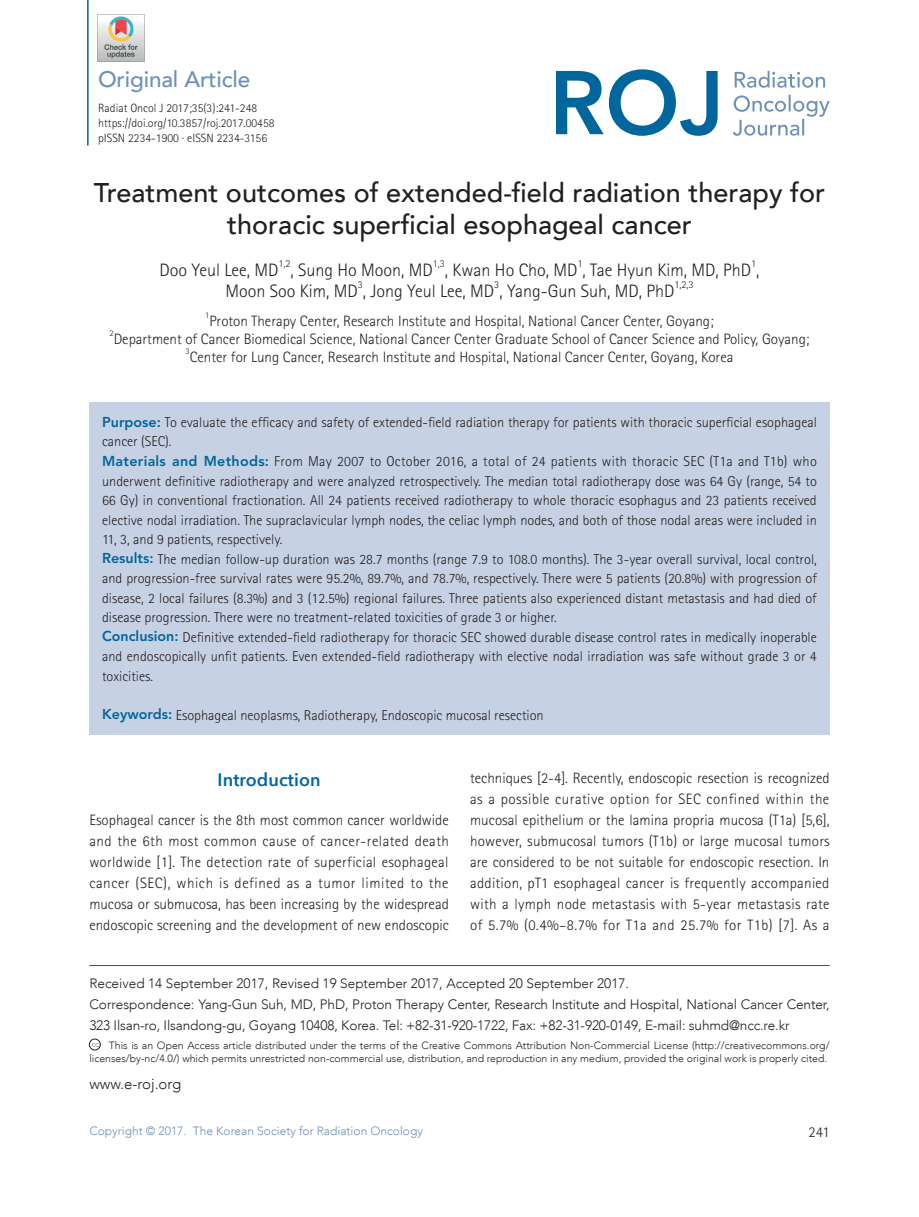
<style>
.page{position:relative;width:919px;height:1217px;background:#fff}
.page>*{position:absolute;margin:0;border:0;box-sizing:border-box;transform-origin:0 0}
.t1{font:500 27px/32.4px "Avenir LT";color:#231f20;text-align:center}
.t2{font:500 22.5px "Avenir LT";letter-spacing:-.005em;color:#6d90ba}
.t3{font:300 18px "Rotis Sans Serif";color:#231f20}
.t4{font:600 18px "Avenir Next";letter-spacing:.005em;color:#01669c}
.t5{font:300 15px/21px "Rotis Sans Serif";color:#231f20;text-align:justify}
.t6{font:300 15px "Avenir LT";color:#231f20}
.t7{font:300 14.25px/19.5px "Rotis Sans Serif";color:#231f20}
.t8{font:300 13.65px/21.1px "Avenir LT";letter-spacing:-.01em;color:#231f20}
.t9{font:300 12px/15px "Rotis Sans Serif";color:#231f20}
.t10{font:300 12px "Avenir LT";color:#6d90ba}
.t11{font:300 10.5px/13.5px "Avenir LT";color:#231f20;text-align:right}
.t12{font:300 10.5px "Rotis Sans Serif";color:#231f20}
.t13{font:300 8.7px "Rotis Sans Serif";color:#231f20}
.s1{font-family:"Avenir LT Std";font-weight:800;color:#01669c}
.s2{font-size:13.5px}
</style>
<div class="page">
<svg style="left:733px;top:95px;width:96px;height:41px"></svg>
<svg style="left:734px;top:71px;width:91px;height:17px"></svg>
<svg style="left:556px;top:69px;width:161px;height:67px"></svg>
<hr style="left:87px;top:0;width:2px;height:145px;background:#01669c">
<div style="left:89px;top:1038px;width:11px;height:11px;border:1px solid #231f20;border-radius:50%"></div>
<div style="left:89px;top:402px;width:740px;height:332px;background:#c7d1e4"></div>
<hr style="left:89px;top:964px;width:740px;height:1px;background:#01669c">
<img style="left:98px;top:14px;width:46px;height:47px">
<h2 class="t2" style="left:98px;top:66px;width:154px">Original Article</h2>
<p class="t9" style="left:98px;top:101px;width:178px">Radiat Oncol J 2017;35(3):241-248 https://doi.org/10.3857/roj.2017.00458 pISSN 2234-1900 · eISSN 2234-3156</p>
<h1 class="t1" style="left:94px;top:177px;width:732px">Treatment outcomes of extended-field radiation therapy for thoracic superficial esophageal cancer</h1>
<p class="t3" style="left:159px;top:259px;width:120px">Doo Yeul Lee, MD</p>
<p class="t12" style="left:278px;top:257px;width:14px">1,2</p>
<p class="t3" style="left:290px;top:259px;width:144px">, Sung Ho Moon, MD</p>
<p class="t12" style="left:433px;top:257px;width:14px">1,3</p>
<p class="t3" style="left:445px;top:259px;width:316px">, Kwan Ho Cho, MD , Tae Hyun Kim, MD, PhD ,</p>
<p class="t12" style="left:577px;top:257px;width:7px">1</p>
<p class="t12" style="left:751px;top:257px;width:7px">1</p>
<p class="t3" style="left:225px;top:280px;width:450px">Moon Soo Kim, MD , Jong Yeul Lee, MD , Yang-Gun Suh, MD, PhD</p>
<p class="t12" style="left:358px;top:278px;width:7px">3</p>
<p class="t12" style="left:494px;top:278px;width:7px">3</p>
<p class="t12" style="left:674px;top:278px;width:21px">1,2,3</p>
<p class="t13" style="left:205px;top:310px;width:6px">1</p>
<p class="t5" style="left:209px;top:310px;width:506px">Proton Therapy Center, Research Institute and Hospital, National Cancer Center, Goyang;</p>
<p class="t13" style="left:109px;top:328px;width:6px">2</p>
<p class="t5" style="left:114px;top:328px;width:697px">Department of Cancer Biomedical Science, National Cancer Center Graduate School of Cancer Science and Policy, Goyang;</p>
<p class="t13" style="left:185px;top:346px;width:6px">3</p>
<p class="t5" style="left:190px;top:346px;width:545px">Center for Lung Cancer, Research Institute and Hospital, National Cancer Center, Goyang, Korea</p>
<p class="t7" style="left:102px;top:412px;width:716px"><span class="s1">Purpose:</span> To evaluate the efficacy and safety of extended-field radiation therapy for patients with thoracic superficial esophageal cancer (SEC).<br><span class="s1">Materials and Methods:</span> From May 2007 to October 2016, a total of 24 patients with thoracic SEC (T1a and T1b) who underwent definitive radiotherapy and were analyzed retrospectively. The median total radiotherapy dose was 64 Gy (range, 54 to 66 Gy) in conventional fractionation. All 24 patients received radiotherapy to whole thoracic esophagus and 23 patients received elective nodal irradiation. The supraclavicular lymph nodes, the celiac lymph nodes, and both of those nodal areas were included in 11, 3, and 9 patients, respectively.<br><span class="s1">Results:</span> The median follow-up duration was 28.7 months (range 7.9 to 108.0 months). The 3-year overall survival, local control, and progression-free survival rates were 95.2%, 89.7%, and 78.7%, respectively. There were 5 patients (20.8%) with progression of disease, 2 local failures (8.3%) and 3 (12.5%) regional failures. Three patients also experienced distant metastasis and had died of disease progression. There were no treatment-related toxicities of grade 3 or higher.<br><span class="s1">Conclusion:</span> Definitive extended-field radiotherapy for thoracic SEC showed durable disease control rates in medically inoperable and endoscopically unfit patients. Even extended-field radiotherapy with elective nodal irradiation was safe without grade 3 or 4 toxicities.</p>
<p class="t7" style="left:102px;top:705px;width:443px"><span class="s1">Keywords:</span> Esophageal neoplasms, Radiotherapy, Endoscopic mucosal resection</p>
<p class="t4" style="left:217px;top:768px;width:104px">Introduction</p>
<p class="t5" style="left:89px;top:809px;width:361px">Esophageal cancer is the 8th most common cancer worldwide and the 6th most common cause of cancer-related death worldwide [1]. The detection rate of superficial esophageal cancer (SEC), which is defined as a tumor limited to the mucosa or submucosa, has been increasing by the widespread endoscopic screening and the development of new endoscopic</p>
<p class="t5" style="left:470px;top:767px;width:361px">techniques [2-4]. Recently, endoscopic resection is recognized as a possible curative option for SEC confined within the mucosal epithelium or the lamina propria mucosa (T1a) [5,6], however, submucosal tumors (T1b) or large mucosal tumors are considered to be not suitable for endoscopic resection. In addition, pT1 esophageal cancer is frequently accompanied with a lymph node metastasis with 5-year metastasis rate of 5.7% (0.4%–8.7% for T1a and 25.7% for T1b) [7]. As a</p>
<p class="t8" style="left:89px;top:972px;width:741px">Received 14 <span class="s2">September</span> 2017, Revised 19 <span class="s2">September</span> 2017, Accepted 20 <span class="s2">September</span> 2017.<br>Correspondence: Yang-Gun Suh, MD, PhD, Proton Therapy Center, Research Institute and Hospital, National Cancer Center,<br>323 Ilsan-ro, Ilsandong-gu, Goyang 10408, Korea. Tel: +82-31-920-1722, Fax: +82-31-920-0149, E-mail: suhmd@ncc.re.kr</p>
<p class="t11" style="left:89px;top:1037px;width:741px">This is an Open Access article distributed under the terms of the Creative Commons Attribution Non-Commercial License (http://creativecommons.org/ licenses/by-nc/4.0/) which permits unrestricted non-commercial use, distribution, and reproduction in any medium, provided the original work is properly cited.</p>
<p class="t6" style="left:89px;top:1074px;width:94px">www.e-roj.org</p>
<p class="t10" style="left:89px;top:1123px;width:335px">Copyright © 2017. The Korean Society for Radiation Oncology</p>
<p class="t5" style="left:808px;top:1121px;width:23px">241</p>
</div>
